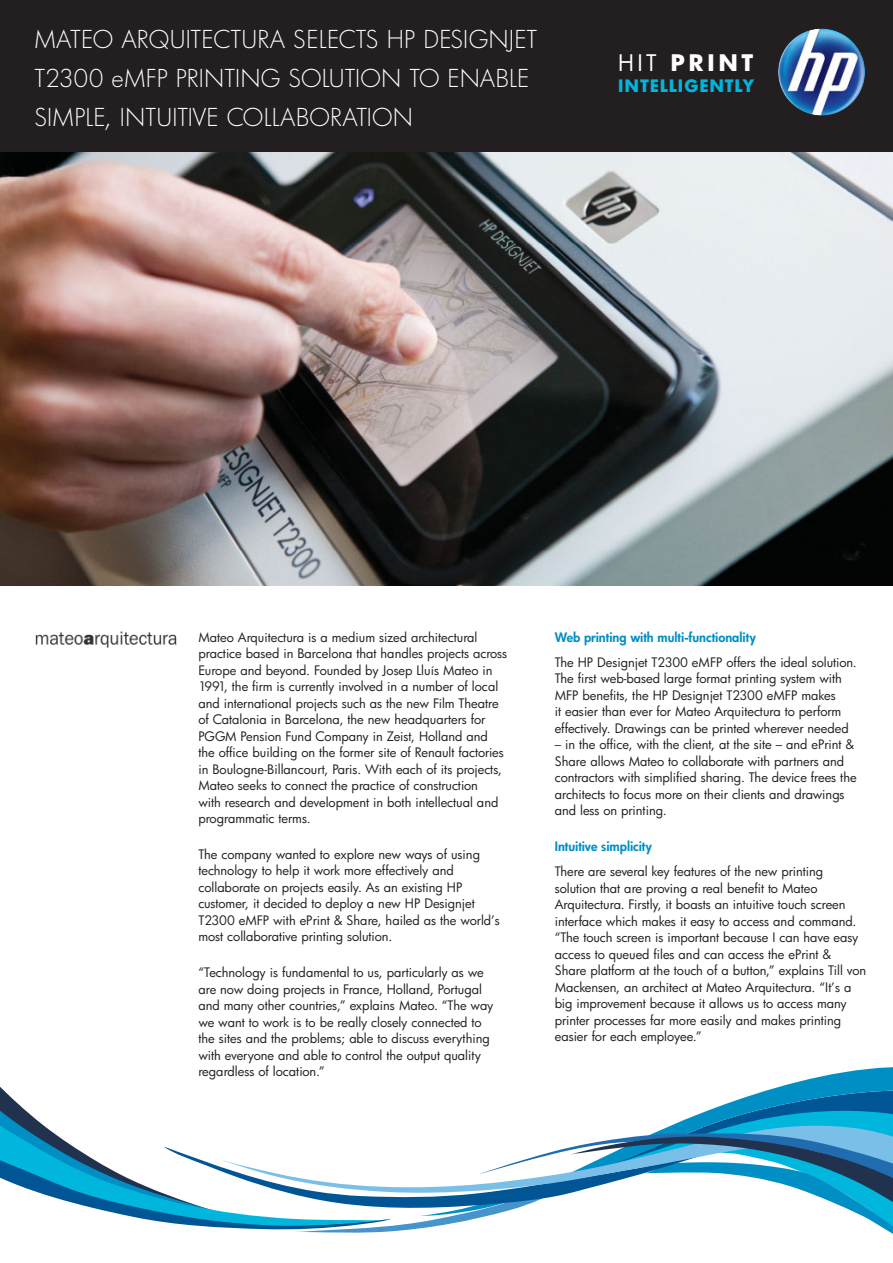
<style>
.page{position:relative;width:893px;height:1263px;background:#fff}
.page>*{position:absolute;margin:0;border:0;box-sizing:border-box;transform-origin:0 0}
.t1{font:24px/39px "Futura CE Lt";letter-spacing:.01em;color:#fff}
.t2{font:700 22.2px "Futura Bk";letter-spacing:.165em;color:#fff}
.t3{font:700 16.65px "Futura Bk";letter-spacing:.05em;color:#00b6dd}
.t4{font:12.75px/16.5px "Futura Bk";color:#231f20}
.t5{font:800 12.75px "HP Futura";color:#008fc5}
.s1{font-weight:400}
</style>
<div class="page">
<div style="left:0;top:0;width:893px;height:153px;background:#231f20"></div>
<img style="left:0;top:152px;width:893px;height:434px">
<img style="left:778px;top:29px;width:87px;height:87px;border-radius:50%">
<img style="left:35px;top:631px;width:142px;height:17px">
<svg style="left:0;top:1067px;width:893px;height:167px"></svg>
<p class="t1" style="left:35px;top:23px;width:504px">MATEO ARQUITECTURA SELECTS HP DESIGNJET<br>T2300 eMFP PRINTING SOLUTION TO ENABLE<br>SIMPLE, INTUITIVE COLLABORATION</p>
<p class="t2" style="left:618px;top:48px;width:137px"><span class="s1">HIT</span> PRINT</p>
<p class="t3" style="left:618px;top:75px;width:138px">INTELLIGENTLY</p>
<p class="t4" style="left:198px;top:630px;width:310px">Mateo Arquitectura is a medium sized architectural practice based in Barcelona that handles projects across Europe and beyond. Founded by Josep Lluís Mateo in 1991, the firm is currently involved in a number of local and international projects such as the new Film Theatre of Catalonia in Barcelona, the new headquarters for PGGM Pension Fund Company in Zeist, Holland and the office building on the former site of Renault factories in Boulogne-Billancourt, Paris. With each of its projects, Mateo seeks to connect the practice of construction<br>with research and development in both intellectual and programmatic terms.</p>
<p class="t4" style="left:198px;top:847px;width:303px">The company wanted to explore new ways of using technology to help it work more effectively and collaborate on projects easily. As an existing HP customer, it decided to deploy a new HP Designjet T2300 eMFP with ePrint &amp; Share, hailed as the world’s most collaborative printing solution.</p>
<p class="t4" style="left:198px;top:965px;width:296px">“Technology is fundamental to us, particularly as we are now doing projects in France, Holland, Portugal and many other countries,” explains Mateo. “The way we want to work is to be really closely connected to the sites and the problems; able to discuss everything with everyone and able to control the output quality</p>
<p class="t4" style="left:198px;top:1064px;width:128px">regardless of location.”</p>
<p class="t5" style="left:555px;top:631px;width:203px">Web printing with multi-functionality</p>
<p class="t4" style="left:555px;top:655px;width:304px">The HP Designjet T2300 eMFP offers the ideal solution.<br>The first web-based large format printing system with MFP benefits, the HP Designjet T2300 eMFP makes<br>it easier than ever for Mateo Arquitectura to perform effectively. Drawings can be printed wherever needed</p>
<p class="t4" style="left:555px;top:737px;width:303px">– in the office, with the client, at the site – and ePrint &amp; Share allows Mateo to collaborate with partners and contractors with simplified sharing. The device frees the architects to focus more on their clients and drawings and less on printing.</p>
<p class="t5" style="left:555px;top:841px;width:99px">Intuitive simplicity</p>
<p class="t4" style="left:555px;top:864px;width:313px">There are several key features of the new printing solution that are proving a real benefit to Mateo Arquitectura. Firstly, it boasts an intuitive touch screen interface which makes it easy to access and command. “The touch screen is important because I can have easy access to queued files and can access the ePrint &amp;<br>Share platform at the touch of a button,” explains Till von Mackensen, an architect at Mateo Arquitectura. “It’s a big improvement because it allows us to access many printer processes far more easily and makes printing easier for each employee.”</p>
</div>
